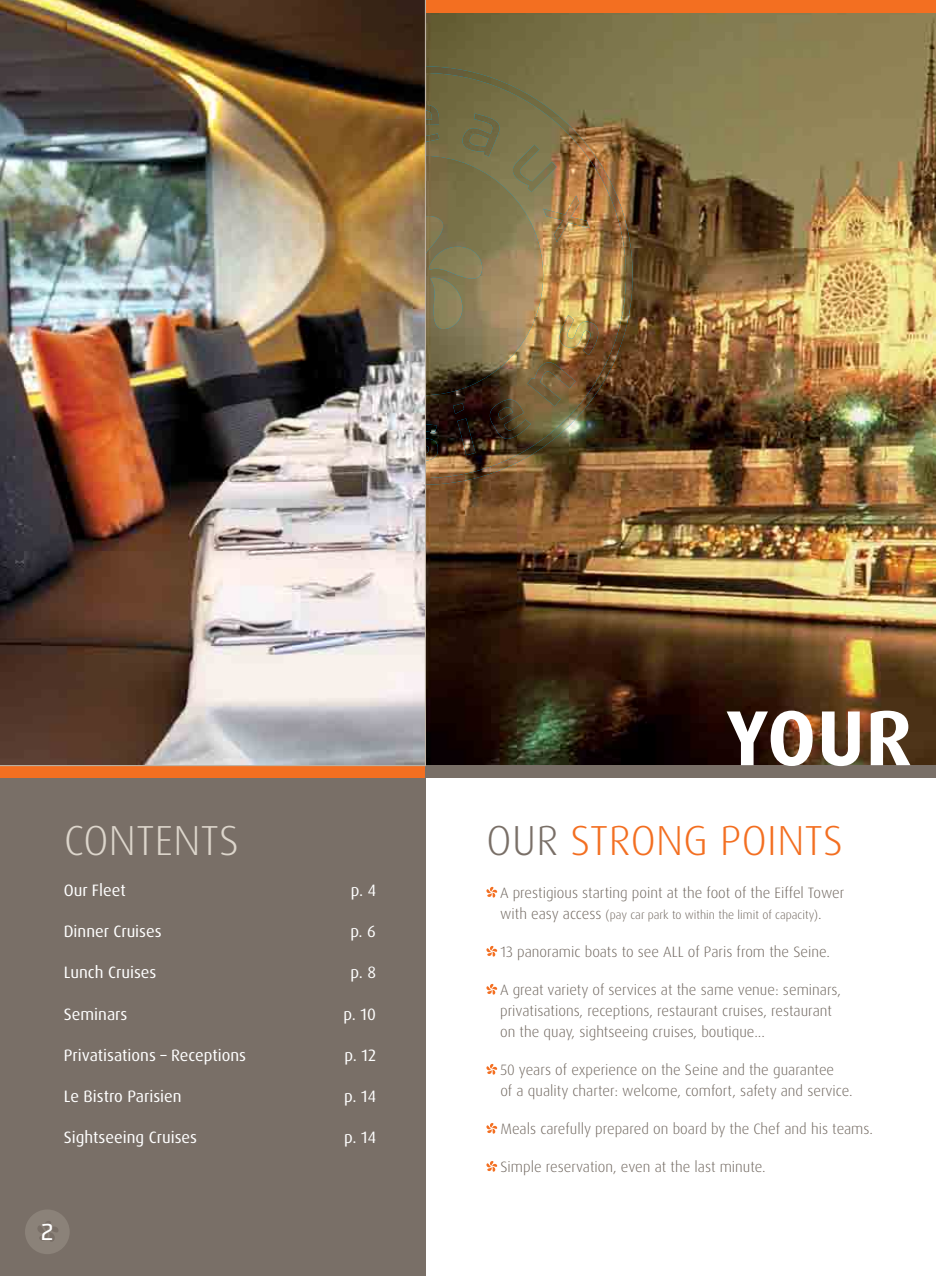
<style>
.page{position:relative;width:936px;height:1276px;background:#fff}
.page>*{position:absolute;margin:0;border:0;box-sizing:border-box;transform-origin:0 0}
.t1{font:700 78px "Dax OT";color:#fff}
.t2{font:300 42px "Dax OT";letter-spacing:.01em;color:#f36f21}
.t3{font:300 42px "Dax OT";letter-spacing:.01em;color:#dcd5cb}
.t4{font:22.5px "Utility Pro";color:#fff}
.t5{font:16.5px "Dax OT";color:#fff}
.t6{font:300 15px/21px "Dax OT";color:#70675f}
.t7{font:300 12px "Dax OT";color:#70675f}
.s1{color:#796f67}
.s2{font-size:15px}
</style>
<div class="page">
<img style="left:426px;top:13px;width:509px;height:752px">
<div style="left:0;top:765px;width:425px;height:13px;background:#f36f21"></div>
<div style="left:425px;top:765px;width:510px;height:13px;background:#796f67"></div>
<div style="left:425px;top:0;width:510px;height:13px;background:#f36f21"></div>
<div style="left:0;top:778px;width:425px;height:498px;background:#796f67"></div>
<svg style="left:486px;top:886px;width:11px;height:12px"></svg>
<svg style="left:486px;top:945px;width:11px;height:12px"></svg>
<svg style="left:486px;top:983px;width:11px;height:12px"></svg>
<svg style="left:486px;top:1064px;width:11px;height:11px"></svg>
<svg style="left:486px;top:1123px;width:11px;height:11px"></svg>
<svg style="left:486px;top:1161px;width:11px;height:11px"></svg>
<img style="left:426px;top:66px;width:206px;height:419px">
<img style="left:426px;top:105px;width:13px;height:37px">
<img style="left:461px;top:113px;width:40px;height:43px">
<img style="left:510px;top:145px;width:46px;height:47px">
<img style="left:543px;top:195px;width:46px;height:47px">
<img style="left:426px;top:424px;width:12px;height:37px">
<img style="left:453px;top:403px;width:22px;height:52px">
<img style="left:488px;top:399px;width:42px;height:40px">
<img style="left:527px;top:362px;width:48px;height:44px">
<img style="left:558px;top:315px;width:42px;height:40px">
<img style="left:426px;top:156px;width:117px;height:239px">
<svg style="left:25px;top:1210px;width:45px;height:44px"></svg>
<img style="left:0;top:0;width:426px;height:766px">
<h2 class="t3" style="left:64px;top:814px;width:176px">CONTENTS</h2>
<p class="t5" style="left:64px;top:880px;width:63px">Our Fleet</p>
<p class="t5" style="left:351px;top:880px;width:27px">p. 4</p>
<p class="t5" style="left:64px;top:921px;width:99px">Dinner Cruises</p>
<p class="t5" style="left:350px;top:921px;width:27px">p. 6</p>
<p class="t5" style="left:64px;top:962px;width:94px">Lunch Cruises</p>
<p class="t5" style="left:350px;top:962px;width:27px">p. 8</p>
<p class="t5" style="left:64px;top:1003px;width:65px">Seminars</p>
<p class="t5" style="left:343px;top:1003px;width:34px">p. 10</p>
<p class="t5" style="left:64px;top:1044px;width:184px">Privatisations – Receptions</p>
<p class="t5" style="left:344px;top:1044px;width:33px">p. 12</p>
<p class="t5" style="left:64px;top:1085px;width:119px">Le Bistro Parisien</p>
<p class="t5" style="left:344px;top:1085px;width:33px">p. 14</p>
<p class="t5" style="left:64px;top:1126px;width:135px">Sightseeing Cruises</p>
<p class="t5" style="left:344px;top:1126px;width:33px">p. 14</p>
<h3 class="t4" style="left:41px;top:1217px;width:14px">2</h3>
<h1 class="t1" style="left:726px;top:688px;width:187px">YOUR</h1>
<h2 class="t2" style="left:486px;top:814px;width:358px"><span class="s1">OUR</span> STRONG POINTS</h2>
<p class="t6" style="left:500px;top:882px;width:345px">A prestigious starting point at the foot of the Eiffel Tower</p>
<p class="t7" style="left:500px;top:907px;width:323px"><span class="s2">with easy access</span> (pay car park to within the limit of capacity)<span class="s2">.</span></p>
<p class="t6" style="left:500px;top:941px;width:331px">13 panoramic boats to see ALL of Paris from the Seine.</p>
<p class="t6" style="left:500px;top:979px;width:342px">A great variety of services at the same venue: seminars, privatisations, receptions, restaurant cruises, restaurant on the quay, sightseeing cruises, boutique...</p>
<p class="t6" style="left:500px;top:1059px;width:354px">50 years of experience on the Seine and the guarantee<br>of a quality charter: welcome, comfort, safety and service.</p>
<p class="t6" style="left:500px;top:1118px;width:374px">Meals carefully prepared on board by the Chef and his teams.</p>
<p class="t6" style="left:500px;top:1156px;width:267px">Simple reservation, even at the last minute.</p>
</div>
